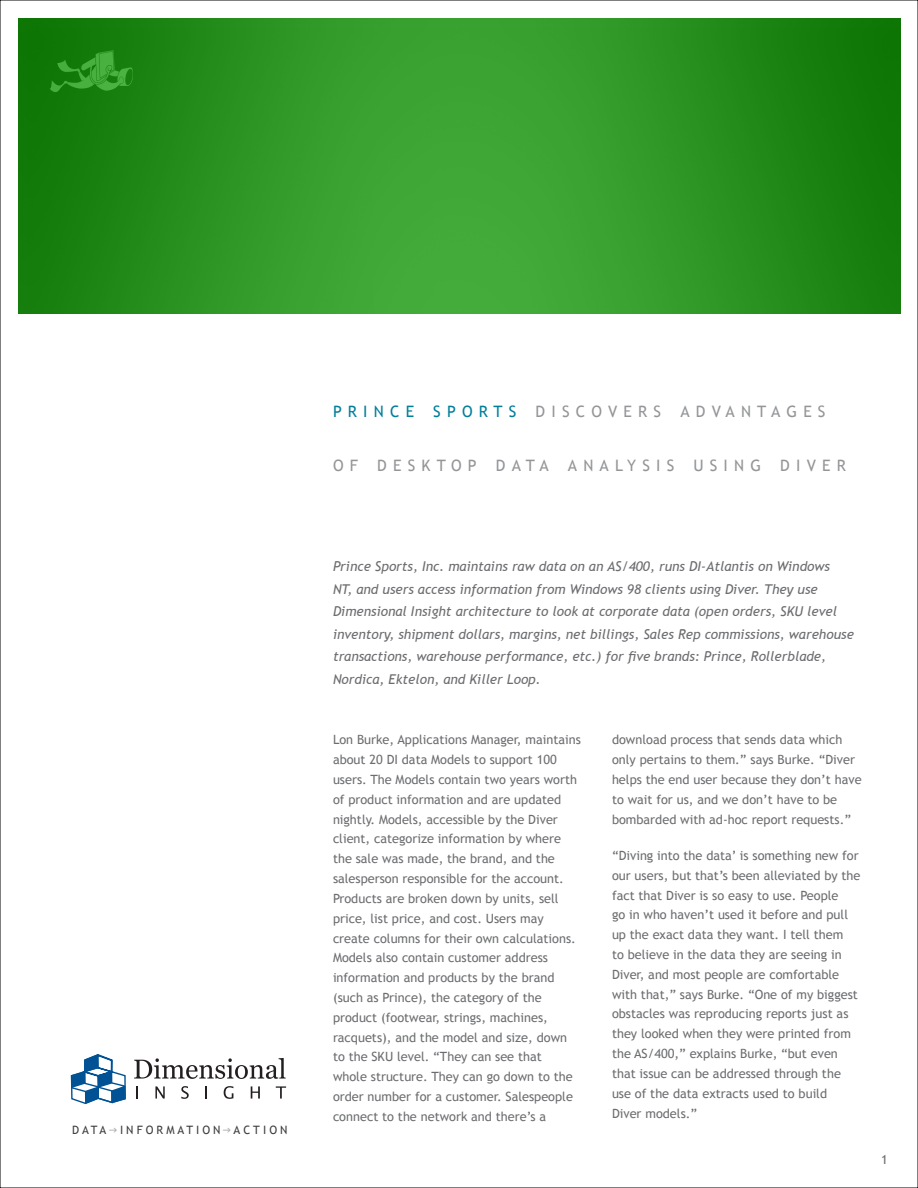
<style>
.page{position:relative;width:918px;height:1188px;background:#fff}
.page>*{position:absolute;margin:0;border:0;box-sizing:border-box;transform-origin:0 0}
.Document_Title_Parag{font:15.75px "Trebuchet MS";letter-spacing:.395em;color:#939598}
.Profile_Body_Copy{font:italic 13.5px/22.5px "Trebuchet MS";color:#6c6d70}
.Body_Copy_Paragraph{font:12.75px/19.8px "Trebuchet MS";color:#6c6d70}
.Application_Descript{font:12.75px "Trebuchet MS";color:#6c6d70}
.t1{font:11.55px "Trebuchet MS";letter-spacing:.265em;color:#3e3e3f}
.s1{color:#007f9a}
</style>
<div class="page">
<img style="left:18px;top:19px;width:883px;height:295px">
<svg style="left:71px;top:1054px;width:55px;height:50px"></svg>
<svg style="left:134px;top:1058px;width:152px;height:21px"></svg>
<svg style="left:136px;top:1086px;width:2px;height:13px"></svg>
<svg style="left:155px;top:1086px;width:10px;height:13px"></svg>
<svg style="left:181px;top:1086px;width:8px;height:13px"></svg>
<svg style="left:205px;top:1086px;width:2px;height:13px"></svg>
<svg style="left:224px;top:1086px;width:9px;height:13px"></svg>
<svg style="left:251px;top:1086px;width:9px;height:13px"></svg>
<svg style="left:276px;top:1086px;width:10px;height:13px"></svg>
<p class="t1" style="left:72px;top:1123px;width:36px">DATA</p>
<p class="t1" style="left:120px;top:1123px;width:102px">INFORMATION</p>
<p class="t1" style="left:234px;top:1123px;width:56px">ACTION</p>
<p class="Document_Title_Parag" style="left:333px;top:402px;width:494px"><span class="s1">PRINCE SPORTS</span> DISCOVERS ADVANTAGES</p>
<p class="Document_Title_Parag" style="left:333px;top:456px;width:514px">OF DESKTOP DATA ANALYSIS USING DIVER</p>
<p class="Profile_Body_Copy" style="left:333px;top:555px;width:522px">Prince Sports, Inc. maintains raw data on an AS/400, runs DI-Atlantis on Windows<br>NT, and users access information from Windows 98 clients using Diver. They use Dimensional Insight architecture to look at corporate data (open orders, SKU level inventory, shipment dollars, margins, net billings, Sales Rep commissions, warehouse transactions, warehouse performance, etc.) for five brands: Prince, Rollerblade, Nordica, Ektelon, and Killer Loop.</p>
<p class="Body_Copy_Paragraph" style="left:333px;top:730px;width:249px">Lon Burke, Applications Manager, maintains about 20 DI data Models to support 100 users. The Models contain two years worth of product information and are updated nightly. Models, accessible by the Diver client, categorize information by where the sale was made, the brand, and the salesperson responsible for the account.<br>Products are broken down by units, sell price, list price, and cost. Users may create columns for their own calculations.<br>Models also contain customer address information and products by the brand (such as Prince), the category of the product (footwear, strings, machines, racquets), and the model and size, down to the SKU level. “They can see that<br>whole structure. They can go down to the order number for a customer. Salespeople connect to the network and there’s a</p>
<p class="Body_Copy_Paragraph" style="left:612px;top:730px;width:251px">download process that sends data which only pertains to them.” says Burke. “Diver helps the end user because they don’t have to wait for us, and we don’t have to be bombarded with ad-hoc report requests.”</p>
<p class="Body_Copy_Paragraph" style="left:612px;top:846px;width:250px">“Diving into the data’ is something new for our users, but that’s been alleviated by the fact that Diver is so easy to use. People<br>go in who haven’t used it before and pull up the exact data they want. I tell them<br>to believe in the data they are seeing in Diver, and most people are comfortable with that,” says Burke. “One of my biggest obstacles was reproducing reports just as they looked when they were printed from the AS/400,” explains Burke, “but even that issue can be addressed through the use of the data extracts used to build<br>Diver models.”</p>
<p class="Application_Descript" style="left:881px;top:1152px;width:8px">1</p>
</div>
